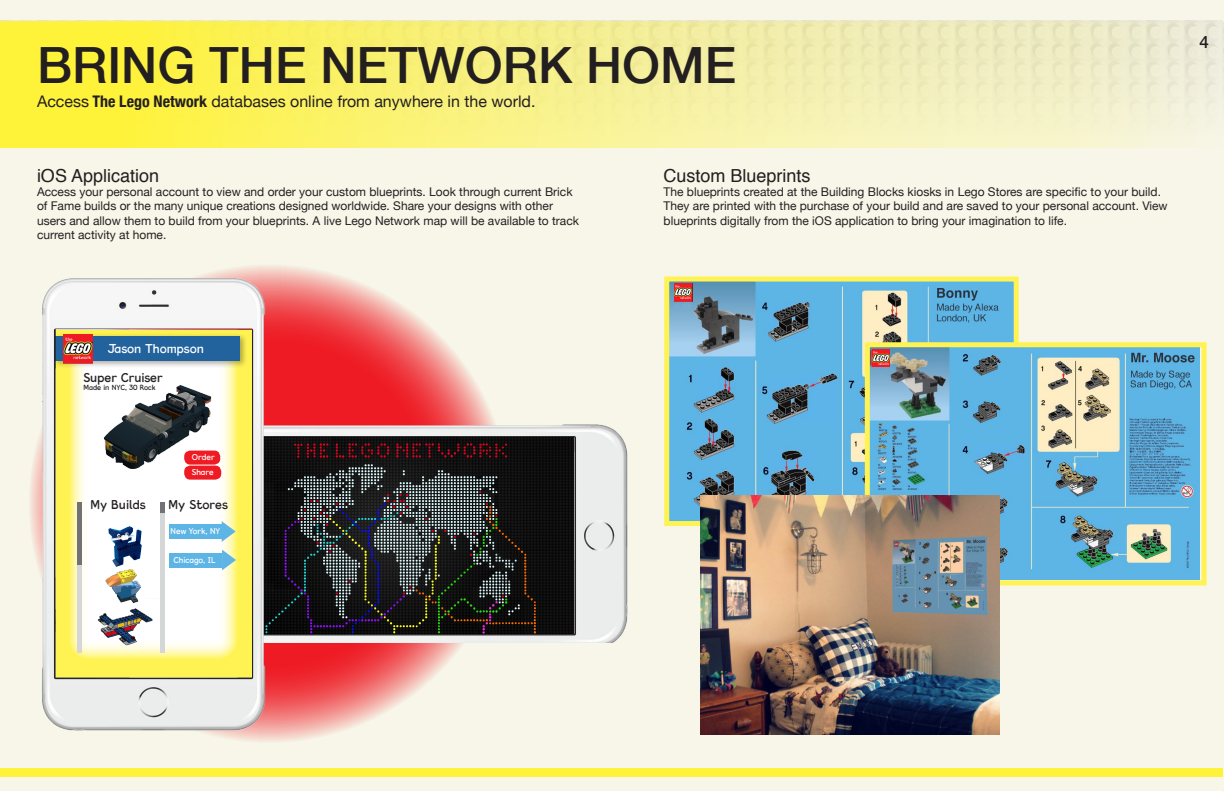
<style>
.page{position:relative;width:1224px;height:792px;background:#fff}
.page>*{position:absolute;margin:0;border:0;box-sizing:border-box;transform-origin:0 0}
.t1{font:500 50px "Helvetica Neue";color:#231f20}
.t2{font:18px "Helvetica";color:#231f20}
.t3{font:500 17px "Helvetica Neue";color:#231f20}
.t4{font:16px "Helvetica Neue";color:#231f20}
.t5{font:12px/14.4px "Helvetica Neue";color:#231f20}
.t6{font:12px "Kingthings Clarity";color:#231f20}
.t7{font:12px "Kingthings Clarity";color:#fff}
.t8{font:8px "Kingthings Clarity";color:#fff}
.t9{font:7px "Kingthings Clarity";color:#231f20}
.s1{font-weight:700;font-stretch:condensed}
</style>
<div class="page">
<div style="left:0;top:0;width:1224px;height:790px;background:#f7f6e9"></div>
<div style="left:0;top:768px;width:1223px;height:9px;background:#fff33a"></div>
<div style="left:0;top:21px;width:1222px;height:127px;background:linear-gradient(to right,#fff335,#eeede6)"></div>
<svg style="left:29px;top:264px;width:481px;height:479px;background:#f06667"></svg>
<img style="left:292px;top:408px;width:336px;height:235px">
<img style="left:292px;top:437px;width:282px;height:197px">
<img style="left:29px;top:264px;width:263px;height:479px">
<div style="left:169px;top:525px;width:53px;height:14px;background:#5db5e5"></div>
<svg style="left:222px;top:521px;width:14px;height:21px"></svg>
<div style="left:170px;top:553px;width:52px;height:14px;background:#5db5e5"></div>
<svg style="left:222px;top:550px;width:14px;height:20px"></svg>
<img style="left:670px;top:283px;width:343px;height:237px">
<div style="left:664px;top:277px;width:355px;height:249px;border:5px solid #fff353"></div>
<img style="left:674px;top:284px;width:18px;height:17px">
<img style="left:871px;top:348px;width:329px;height:231px">
<div style="left:865px;top:342px;width:342px;height:243px;border:5px solid #fff353"></div>
<img style="left:701px;top:496px;width:298px;height:239px">
<img style="left:872px;top:349px;width:18px;height:18px">
<hr style="left:1223px;top:0;width:1px;height:792px;background:#f7f6e9">
<img style="left:1223px;top:22px;width:1px;height:70px">
<p class="t1" style="left:37px;top:25px;width:701px">BRING THE NETWORK HOME</p>
<p class="t4" style="left:37px;top:89px;width:500px">Access <span class="s1">The Lego Network</span> databases online from anywhere in the world.</p>
<p class="t2" style="left:37px;top:161px;width:124px">iOS Application</p>
<p class="t5" style="left:37px;top:185px;width:544px">Access your personal account to view and order your custom blueprints. Look through current Brick of Fame builds or the many unique creations designed worldwide. Share your designs with other users and allow them to build from your blueprints. A live Lego Network map will be available to track current activity at home.</p>
<p class="t2" style="left:664px;top:161px;width:149px">Custom Blueprints</p>
<p class="t5" style="left:664px;top:185px;width:506px">The blueprints created at the Building Blocks kiosks in Lego Stores are specific to your build.<br>They are printed with the purchase of your build and are saved to your personal account. View blueprints digitally from the iOS application to bring your imagination to life.</p>
<p class="t3" style="left:1200px;top:28px;width:11px">4</p>
<p class="t7" style="left:108px;top:340px;width:97px">Jason Thompson</p>
<p class="t6" style="left:83px;top:369px;width:81px">Super Cruiser</p>
<p class="t9" style="left:83px;top:383px;width:74px">Made in NYC, 30 Rock</p>
<p class="t8" style="left:192px;top:452px;width:24px">Order</p>
<p class="t8" style="left:192px;top:467px;width:23px">Share</p>
<p class="t6" style="left:90px;top:496px;width:57px">My Builds</p>
<p class="t6" style="left:169px;top:496px;width:61px">My Stores</p>
<p class="t8" style="left:171px;top:526px;width:51px">New York, NY</p>
<p class="t8" style="left:174px;top:554px;width:43px">Chicago, IL</p>
</div>
